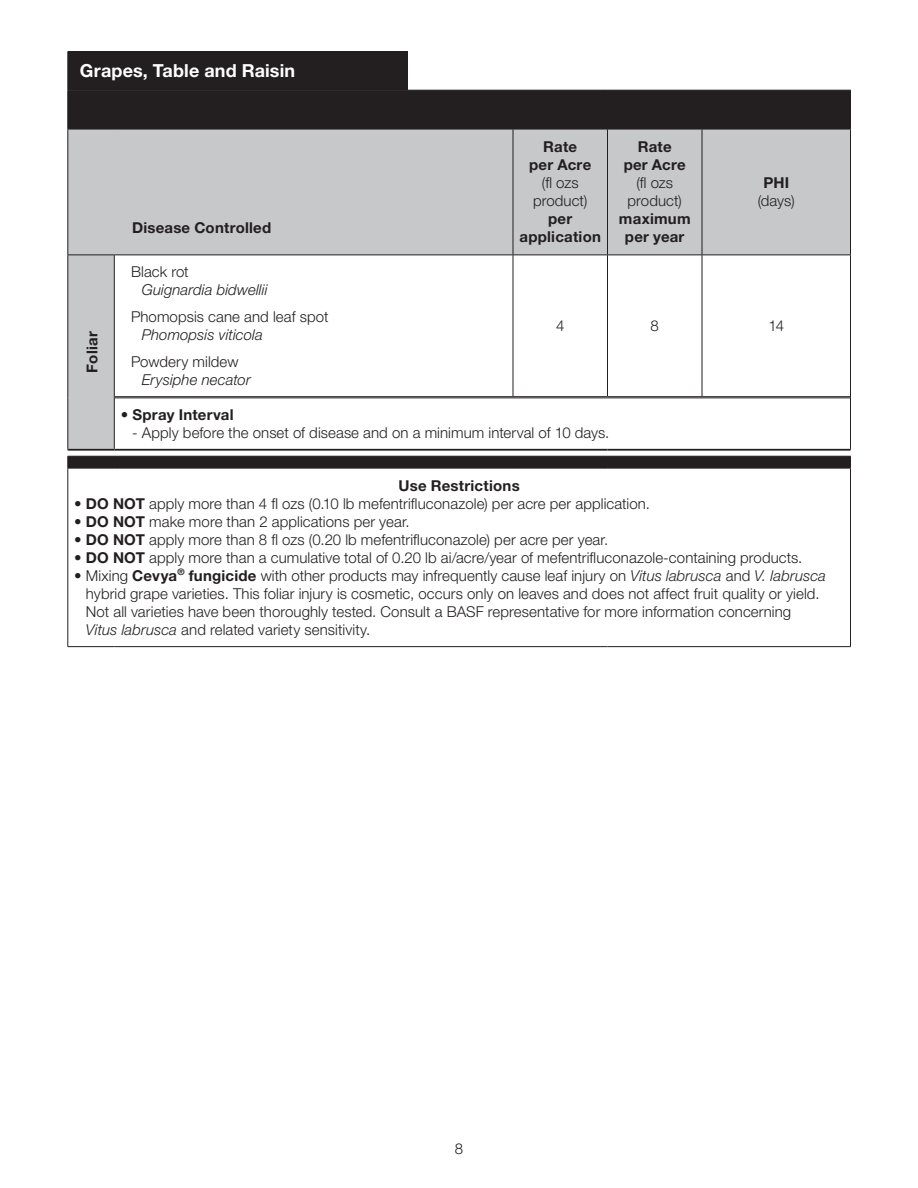
<style>
.page{position:relative;width:918px;height:1188px;background:#fff}
.page>*{position:absolute;margin:0;border:0;box-sizing:border-box;transform-origin:0 0}
.Table_DC_-_Shaded_Cr{font:700 18px "Helvetica Neue LT Pro";letter-spacing:.01em;color:#fff}
.Table_DC_-_Body_txt{font:300 15px/18px "Helvetica Neue LT Pro";letter-spacing:.005em;color:#231f20}
.Table_txt_C_-_bld{font:700 15px "Helvetica Neue LT Pro";letter-spacing:.015em;color:#231f20}
.Table_DC_text_-_1_as{font:italic 300 15px "Helvetica Neue LT Pro";letter-spacing:.005em;color:#231f20}
.Table_DC_text_-_1_as-2{font:300 15px "Helvetica Neue LT Pro";letter-spacing:.005em;color:#231f20}
.Table_txt_C{font:300 15px "Helvetica Neue LT Pro";letter-spacing:.005em;color:#231f20}
.Table_DC_Head_-_1_bu{font:700 15px "Helvetica Neue LT Pro";letter-spacing:.015em;color:#231f20}
.Table_reg_-_C_nsb{font:700 15px "Helvetica Neue LT Pro";letter-spacing:.015em;color:#231f20}
.Table_DC_-_Body_txt-2{font:700 15px "Helvetica Neue LT Pro";letter-spacing:.015em;color:#231f20}
.Table_DC_Head_-_vert{font:700 15px "Helvetica Neue LT Pro";letter-spacing:.015em;color:#231f20}
.Table_txt_C_-_xsa{font:300 15px "Helvetica Neue LT Pro";color:#231f20}
.s1{font-weight:300}
.s2{font-weight:700}
.s3{font-style:italic}
</style>
<div class="page">
<div style="left:69px;top:91px;width:781px;height:377px;background:#231f20"></div>
<svg style="left:69px;top:130px;width:781px;height:319px"></svg>
<div style="left:68px;top:450px;width:782px;height:6px;background:#fff"></div>
<hr style="left:115px;top:396px;width:398px;height:2px;background:#fff">
<hr style="left:513px;top:396px;width:95px;height:2px;background:#fff">
<hr style="left:608px;top:396px;width:94px;height:2px;background:#fff">
<hr style="left:702px;top:396px;width:148px;height:2px;background:#fff">
<hr style="left:68px;top:129px;width:1px;height:126px;background:#231f20">
<hr style="left:513px;top:129px;width:1px;height:126px;background:#231f20">
<hr style="left:607px;top:129px;width:1px;height:126px;background:#231f20">
<hr style="left:702px;top:129px;width:1px;height:126px;background:#231f20">
<hr style="left:850px;top:129px;width:1px;height:126px;background:#231f20">
<hr style="left:68px;top:255px;width:46px;height:1px;background:#231f20">
<hr style="left:68px;top:255px;width:1px;height:142px;background:#231f20">
<hr style="left:68px;top:397px;width:1px;height:52px;background:#231f20">
<hr style="left:68px;top:468px;width:46px;height:1px;background:#231f20">
<hr style="left:68px;top:468px;width:1px;height:178px;background:#231f20">
<hr style="left:114px;top:468px;width:399px;height:1px;background:#231f20">
<hr style="left:513px;top:468px;width:95px;height:1px;background:#231f20">
<hr style="left:608px;top:468px;width:94px;height:1px;background:#231f20">
<hr style="left:702px;top:468px;width:149px;height:1px;background:#231f20">
<hr style="left:68px;top:646px;width:46px;height:1px;background:#231f20">
<hr style="left:114px;top:646px;width:399px;height:1px;background:#231f20">
<hr style="left:513px;top:646px;width:95px;height:1px;background:#231f20">
<hr style="left:608px;top:646px;width:94px;height:1px;background:#231f20">
<hr style="left:702px;top:646px;width:149px;height:1px;background:#231f20">
<hr style="left:850px;top:468px;width:1px;height:178px;background:#231f20">
<hr style="left:114px;top:255px;width:399px;height:1px;background:#231f20">
<hr style="left:114px;top:255px;width:1px;height:142px;background:#231f20">
<hr style="left:513px;top:255px;width:95px;height:1px;background:#231f20">
<hr style="left:513px;top:255px;width:1px;height:141px;background:#231f20">
<hr style="left:608px;top:255px;width:94px;height:1px;background:#231f20">
<hr style="left:607px;top:255px;width:1px;height:141px;background:#231f20">
<hr style="left:702px;top:255px;width:149px;height:1px;background:#231f20">
<hr style="left:702px;top:255px;width:1px;height:141px;background:#231f20">
<hr style="left:850px;top:255px;width:1px;height:142px;background:#231f20">
<hr style="left:114px;top:397px;width:1px;height:52px;background:#231f20">
<hr style="left:850px;top:397px;width:1px;height:52px;background:#231f20">
<hr style="left:68px;top:449px;width:46px;height:2px;background:#231f20">
<hr style="left:114px;top:449px;width:399px;height:2px;background:#231f20">
<hr style="left:513px;top:449px;width:95px;height:2px;background:#231f20">
<hr style="left:608px;top:449px;width:94px;height:2px;background:#231f20">
<hr style="left:702px;top:449px;width:149px;height:2px;background:#231f20">
<svg style="left:68px;top:455px;width:1px;height:13px"></svg>
<svg style="left:850px;top:455px;width:1px;height:13px"></svg>
<hr style="left:68px;top:456px;width:46px;height:1px;background:#231f20">
<hr style="left:114px;top:456px;width:399px;height:1px;background:#231f20">
<hr style="left:513px;top:456px;width:95px;height:1px;background:#231f20">
<hr style="left:608px;top:456px;width:94px;height:1px;background:#231f20">
<hr style="left:702px;top:456px;width:149px;height:1px;background:#231f20">
<hr style="left:115px;top:396px;width:398px;height:1px;background:#231f20">
<hr style="left:115px;top:398px;width:398px;height:1px;background:#231f20">
<hr style="left:513px;top:396px;width:95px;height:1px;background:#231f20">
<hr style="left:513px;top:398px;width:95px;height:1px;background:#231f20">
<hr style="left:608px;top:396px;width:94px;height:1px;background:#231f20">
<hr style="left:608px;top:398px;width:94px;height:1px;background:#231f20">
<hr style="left:702px;top:396px;width:148px;height:1px;background:#231f20">
<hr style="left:702px;top:398px;width:148px;height:1px;background:#231f20">
<hr style="left:68px;top:90px;width:46px;height:1px;background:#231f20">
<hr style="left:68px;top:90px;width:1px;height:39px;background:#231f20">
<hr style="left:114px;top:90px;width:399px;height:1px;background:#231f20">
<hr style="left:513px;top:90px;width:95px;height:1px;background:#231f20">
<hr style="left:608px;top:90px;width:94px;height:1px;background:#231f20">
<hr style="left:702px;top:90px;width:149px;height:1px;background:#231f20">
<hr style="left:850px;top:90px;width:1px;height:39px;background:#231f20">
<hr style="left:68px;top:129px;width:46px;height:1px;background:#231f20">
<hr style="left:114px;top:129px;width:399px;height:1px;background:#231f20">
<hr style="left:513px;top:129px;width:95px;height:1px;background:#231f20">
<hr style="left:608px;top:129px;width:94px;height:1px;background:#231f20">
<hr style="left:702px;top:129px;width:149px;height:1px;background:#231f20">
<div style="left:68px;top:51px;width:339px;height:39px;background:#231f20"></div>
<p class="Table_DC_-_Shaded_Cr" style="left:80px;top:59px;width:217px">Grapes, Table and Raisin</p>
<p class="Table_DC_Head_-_vert" style="left:83px;top:373px;width:42px;rotate:-90deg">Foliar</p>
<p class="Table_DC_Head_-_1_bu" style="left:132px;top:218px;width:141px">Disease Controlled</p>
<p class="Table_DC_text_-_1_as-2" style="left:131px;top:263px;width:59px">Black rot</p>
<p class="Table_DC_text_-_1_as" style="left:142px;top:281px;width:127px">Guignardia bidwellii</p>
<p class="Table_DC_text_-_1_as-2" style="left:131px;top:308px;width:199px">Phomopsis cane and leaf spot</p>
<p class="Table_DC_text_-_1_as" style="left:142px;top:326px;width:123px">Phomopsis viticola</p>
<p class="Table_DC_text_-_1_as-2" style="left:131px;top:353px;width:109px">Powdery mildew</p>
<p class="Table_DC_text_-_1_as" style="left:142px;top:371px;width:110px">Erysiphe necator</p>
<p class="Table_txt_C_-_bld" style="left:543px;top:138px;width:35px">Rate</p>
<p class="Table_txt_C_-_bld" style="left:529px;top:156px;width:64px">per Acre</p>
<p class="Table_txt_C" style="left:542px;top:174px;width:38px">(fl ozs</p>
<p class="Table_txt_C" style="left:533px;top:192px;width:56px">product)</p>
<p class="Table_txt_C_-_bld" style="left:548px;top:210px;width:26px">per</p>
<p class="Table_txt_C_-_bld" style="left:520px;top:228px;width:83px">application</p>
<p class="Table_txt_C_-_bld" style="left:638px;top:138px;width:35px">Rate</p>
<p class="Table_txt_C_-_bld" style="left:624px;top:156px;width:64px">per Acre</p>
<p class="Table_txt_C" style="left:636px;top:174px;width:38px">(fl ozs</p>
<p class="Table_txt_C" style="left:628px;top:192px;width:56px">product)</p>
<p class="Table_txt_C_-_bld" style="left:619px;top:210px;width:73px">maximum</p>
<p class="Table_txt_C_-_bld" style="left:625px;top:228px;width:61px">per year</p>
<p class="Table_txt_C_-_bld" style="left:763px;top:174px;width:27px">PHI</p>
<p class="Table_txt_C" style="left:758px;top:192px;width:39px">(days)</p>
<p class="Table_txt_C_-_xsa" style="left:556px;top:317px;width:10px">4</p>
<p class="Table_txt_C_-_xsa" style="left:651px;top:317px;width:10px">8</p>
<p class="Table_txt_C_-_xsa" style="left:768px;top:317px;width:17px">14</p>
<p class="Table_DC_-_Body_txt-2" style="left:121px;top:405px;width:114px"><span class="s1">•</span> Spray Interval</p>
<p class="Table_DC_-_Body_txt" style="left:132px;top:423px;width:479px">- Apply before the onset of disease and on a minimum interval of 10 days.</p>
<p class="Table_reg_-_C_nsb" style="left:399px;top:476px;width:123px">Use Restrictions</p>
<p class="Table_DC_-_Body_txt" style="left:74px;top:494px;width:577px">• <span class="s2">DO NOT</span> apply more than 4 fl ozs (0.10 lb mefentrifluconazole) per acre per application.</p>
<p class="Table_DC_-_Body_txt" style="left:74px;top:512px;width:337px">• <span class="s2">DO NOT</span> make more than 2 applications per year.</p>
<p class="Table_DC_-_Body_txt" style="left:74px;top:530px;width:536px">• <span class="s2">DO NOT</span> apply more than 8 fl ozs (0.20 lb mefentrifluconazole) per acre per year.</p>
<p class="Table_DC_-_Body_txt" style="left:74px;top:548px;width:730px">• <span class="s2">DO NOT</span> apply more than a cumulative total of 0.20 lb ai/acre/year of mefentrifluconazole-containing products.</p>
<p class="Table_DC_-_Body_txt" style="left:86px;top:566px;width:742px;text-indent:-12px">• Mixing <span class="s2">Cevya</span><sup>®</sup> <span class="s2">fungicide</span> with other products may infrequently cause leaf injury on <span class="s3">Vitus labrusca</span> and <span class="s3">V. labrusca </span>hybrid grape varieties. This foliar injury is cosmetic, occurs only on leaves and does not affect fruit quality or yield.<br>Not all varieties have been thoroughly tested. Consult a BASF representative for more information concerning <span class="s3">Vitus labrusca</span> and related variety sensitivity.</p>
<p class="Table_DC_-_Body_txt" style="left:455px;top:1139px;width:10px">8</p>
</div>
